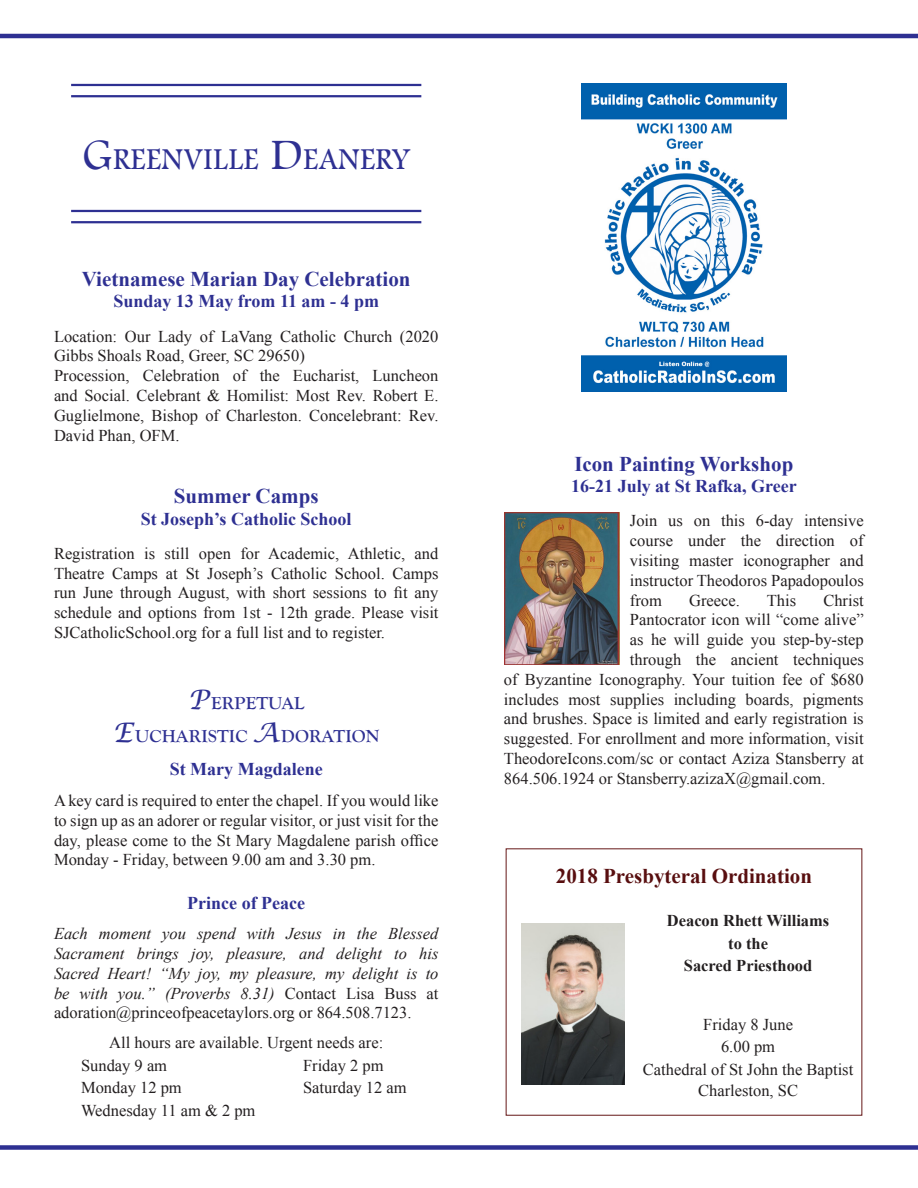
<style>
.page{position:relative;width:918px;height:1188px;background:#fff}
.page>*{position:absolute;margin:0;border:0;box-sizing:border-box;transform-origin:0 0}
.t1{font:31.5px "Footlight MT Light";letter-spacing:.015em;color:#2e3092}
.Paragraph_Style_1{font:700 21px "Times New Roman";color:#2e3092}
.Paragraph_Style_1-2{font:700 21px "Times New Roman";color:#580e0f}
.Paragraph_Style_1-3{font:700 18px "Times New Roman";color:#2e3092}
.Paragraph_Style_1-4{font:700 18px "Goudy Old Style T";letter-spacing:.01em;color:#2e3092}
.Paragraph_Style_1-5{font:16.5px/19.8px "Times New Roman";color:#231f20;text-align:justify}
.t2{font:italic 16.5px/19.8px "Times New Roman";color:#231f20;text-align:justify}
.Paragraph_Style_1-6{font:700 16.5px "Times New Roman";color:#231f20}
.s1{font-size:45px}
.s2{font-family:"Lucida Calligraphy";font-weight:400;font-style:italic;font-size:27px}
.s3{font-style:normal}
</style>
<div class="page">
<hr style="left:0;top:34px;width:918px;height:4px;background:#2e3092">
<div style="left:0;top:1145px;width:918px;height:5px;background:#2e3092"></div>
<hr style="left:71px;top:84px;width:350px;height:2px;background:#2e3092">
<hr style="left:71px;top:95px;width:350px;height:2px;background:#2e3092">
<hr style="left:71px;top:210px;width:350px;height:2px;background:#2e3092">
<hr style="left:71px;top:221px;width:350px;height:2px;background:#2e3092">
<img style="left:521px;top:924px;width:104px;height:160px">
<img style="left:581px;top:84px;width:206px;height:308px">
<img style="left:504px;top:512px;width:115px;height:153px">
<p class="t1" style="left:83px;top:140px;width:329px"><span class="s1">G</span>REENVILLE <span class="s1">D</span>EANERY</p>
<p class="Paragraph_Style_1" style="left:82px;top:264px;width:330px">Vietnamese Marian Day Celebration</p>
<p class="Paragraph_Style_1-3" style="left:113px;top:289px;width:267px">Sunday 13 May from 11 am - 4 pm</p>
<p class="Paragraph_Style_1-5" style="left:54px;top:326px;width:386px">Location: Our Lady of LaVang Catholic Church (2020<br>Gibbs Shoals Road, Greer, SC 29650)</p>
<p class="Paragraph_Style_1-5" style="left:54px;top:366px;width:386px">Procession, Celebration of the Eucharist, Luncheon and Social. Celebrant &amp; Homilist: Most Rev. Robert E.<br>Guglielmone, Bishop of Charleston. Concelebrant: Rev.<br>David Phan, OFM.</p>
<p class="Paragraph_Style_1" style="left:174px;top:482px;width:146px">Summer Camps</p>
<p class="Paragraph_Style_1-3" style="left:141px;top:506px;width:212px">St Joseph’s Catholic School</p>
<p class="Paragraph_Style_1-5" style="left:54px;top:543px;width:386px">Registration is still open for Academic, Athletic, and Theatre Camps at St Joseph’s Catholic School. Camps run June through August, with short sessions to fit any schedule and options from 1st - 12th grade. Please visit SJCatholicSchool.org for a full list and to register.</p>
<p class="Paragraph_Style_1-4" style="left:188px;top:693px;width:118px"><span class="s2">P</span>ERPETUAL</p>
<p class="Paragraph_Style_1-4" style="left:113px;top:726px;width:268px"><span class="s2">E</span>UCHARISTIC <span class="s2">A</span>DORATION</p>
<p class="Paragraph_Style_1-3" style="left:170px;top:757px;width:154px">St Mary Magdalene</p>
<p class="Paragraph_Style_1-5" style="left:54px;top:790px;width:386px">A key card is required to enter the chapel. If you would like to sign up as an adorer or regular visitor, or just visit for the day, please come to the St Mary Magdalene parish office Monday - Friday, between 9.00 am and 3.30 pm.</p>
<p class="Paragraph_Style_1-3" style="left:187px;top:890px;width:119px">Prince of Peace</p>
<p class="t2" style="left:54px;top:923px;width:386px">Each moment you spend with Jesus in the Blessed Sacrament brings joy, pleasure, and delight to his Sacred Heart! “My joy, my pleasure, my delight is to be with you.” (Proverbs 8.31) <span class="s3">Contact Lisa Buss at adoration@princeofpeacetaylors.org or 864.508.7123.</span></p>
<p class="Paragraph_Style_1-5" style="left:109px;top:1032px;width:276px">All hours are available. Urgent needs are:</p>
<p class="Paragraph_Style_1-5" style="left:81px;top:1055px;width:88px">Sunday 9 am</p>
<p class="Paragraph_Style_1-5" style="left:303px;top:1055px;width:82px">Friday 2 pm</p>
<p class="Paragraph_Style_1-5" style="left:81px;top:1077px;width:102px">Monday 12 pm</p>
<p class="Paragraph_Style_1-5" style="left:303px;top:1077px;width:105px">Saturday 12 am</p>
<p class="Paragraph_Style_1-5" style="left:81px;top:1100px;width:176px">Wednesday 11 am &amp; 2 pm</p>
<p class="Paragraph_Style_1" style="left:574px;top:449px;width:221px">Icon Painting Workshop</p>
<p class="Paragraph_Style_1-3" style="left:571px;top:474px;width:227px">16-21 July at St Rafka, Greer</p>
<p class="Paragraph_Style_1-5" style="left:630px;top:511px;width:235px">Join us on this 6-day intensive course under the direction of visiting master iconographer and instructor Theodoros Papadopoulos from</p>
<p class="Paragraph_Style_1-5" style="left:689px;top:590px;width:52px">Greece.</p>
<p class="Paragraph_Style_1-5" style="left:767px;top:590px;width:31px">This</p>
<p class="Paragraph_Style_1-5" style="left:823px;top:590px;width:42px">Christ</p>
<p class="Paragraph_Style_1-5" style="left:630px;top:610px;width:235px">Pantocrator icon will “come alive”</p>
<p class="Paragraph_Style_1-5" style="left:630px;top:629px;width:235px">as he will guide you step-by-step</p>
<p class="Paragraph_Style_1-5" style="left:630px;top:649px;width:235px">through the ancient techniques</p>
<p class="Paragraph_Style_1-5" style="left:504px;top:669px;width:361px">of Byzantine Iconography. Your tuition fee of $680</p>
<p class="Paragraph_Style_1-5" style="left:504px;top:689px;width:361px">includes most supplies including boards, pigments</p>
<p class="Paragraph_Style_1-5" style="left:504px;top:709px;width:361px">and brushes. Space is limited and early registration is</p>
<p class="Paragraph_Style_1-5" style="left:504px;top:728px;width:361px">suggested. For enrollment and more information, visit</p>
<p class="Paragraph_Style_1-5" style="left:504px;top:748px;width:361px">TheodoreIcons.com/sc or contact Aziza Stansberry at</p>
<p class="Paragraph_Style_1-5" style="left:504px;top:768px;width:323px">864.506.1924 or Stansberry.azizaX@gmail.com.</p>
<p class="Paragraph_Style_1-2" style="left:556px;top:861px;width:258px">2018 Presbyteral Ordination</p>
<p class="Paragraph_Style_1-6" style="left:667px;top:909px;width:164px">Deacon Rhett Williams</p>
<p class="Paragraph_Style_1-6" style="left:728px;top:932px;width:41px">to the</p>
<p class="Paragraph_Style_1-6" style="left:684px;top:954px;width:130px">Sacred Priesthood</p>
<p class="Paragraph_Style_1-5" style="left:703px;top:1014px;width:91px">Friday 8 June</p>
<p class="Paragraph_Style_1-5" style="left:721px;top:1036px;width:56px">6.00 pm</p>
<p class="Paragraph_Style_1-5" style="left:643px;top:1059px;width:212px">Cathedral of St John the Baptist</p>
<p class="Paragraph_Style_1-5" style="left:698px;top:1080px;width:101px">Charleston, SC</p>
</div>
